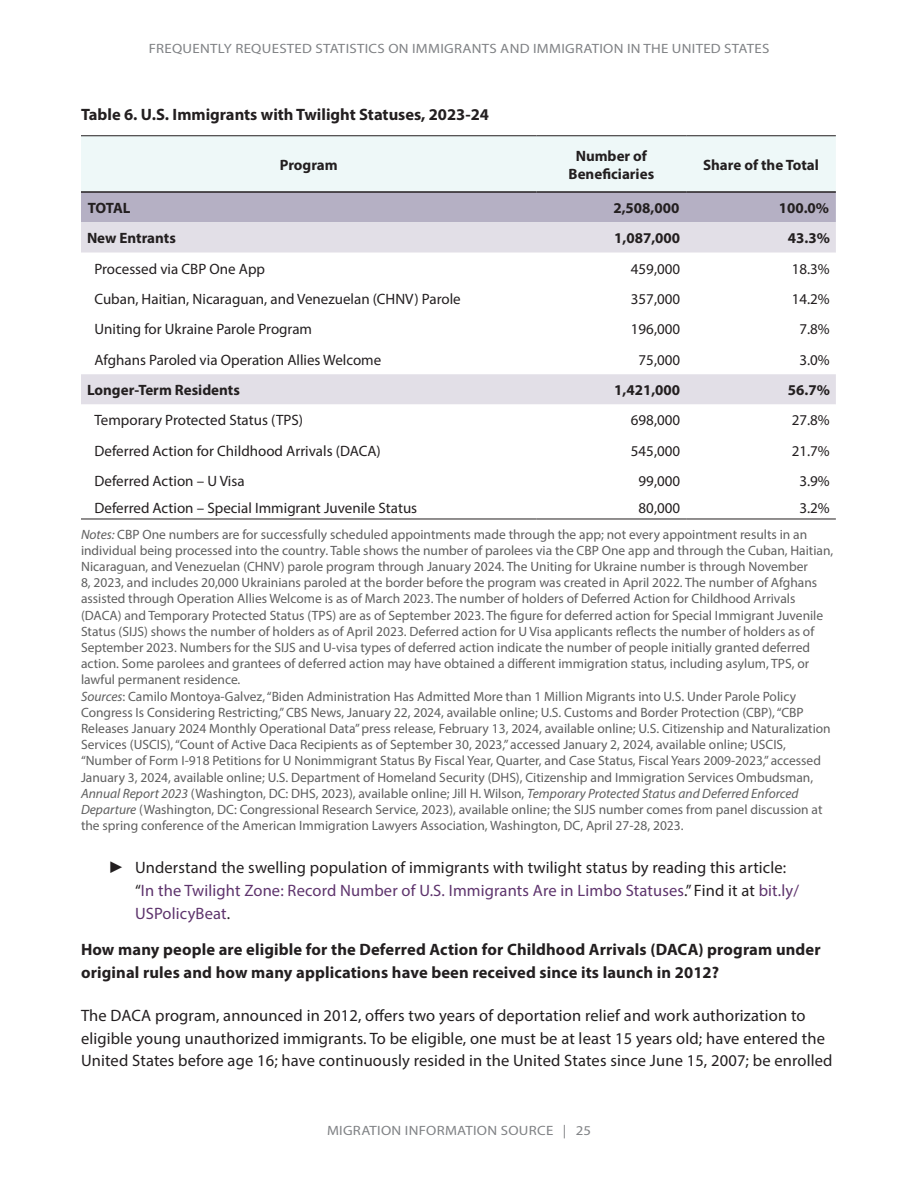
<style>
.page{position:relative;width:918px;height:1188px;background:#fff}
.page>*{position:absolute;margin:0;border:0;box-sizing:border-box;transform-origin:0 0}
.Body_1_15{font:16.5px/22.8px "Myriad Pro";letter-spacing:.01em;color:#231f20}
.bold_heading{font:700 16.5px/22.8px "Myriad Pro";letter-spacing:.01em;color:#231f20}
.Figure_Number___Title{font:700 16.5px "Myriad Pro";color:#231f20}
.table_body_left_aligned{font:15px "Myriad Pro";color:#231f20}
.table_body_right_aligned{font:15px "Myriad Pro";color:#231f20}
.table_column_heading_centered{font:700 15px/18px "Myriad Pro";color:#231f20;text-align:center}
.table_column_heading_right_aligned{font:700 15px "Myriad Pro";color:#231f20}
.table_column_heading_left_aligned{font:700 15px "Myriad Pro";color:#231f20}
.Figure_Notes_Sources{font:13.5px/16.2px "Myriad Pro";color:#5f5f5f}
.t1{font:13.5px "Myriad Pro";letter-spacing:.02em;color:#808285;scale:1.1 1}
.s1{font-style:italic}
.s2{font-family:"Times New Roman"}
.s3{color:#5e346d}
</style>
<div class="page">
<svg style="left:81px;top:136px;width:755px;height:86px;background:#d9dee5"></svg>
<div style="left:81px;top:222px;width:755px;height:31px;background:#e2dfe7"></div>
<svg style="left:81px;top:374px;width:755px;height:145px"></svg>
<hr style="left:81px;top:135px;width:456px;height:1px;background:#231f20">
<hr style="left:537px;top:135px;width:149px;height:1px;background:#231f20">
<hr style="left:686px;top:135px;width:150px;height:1px;background:#231f20">
<hr style="left:81px;top:191px;width:456px;height:2px;background:#231f20">
<hr style="left:537px;top:191px;width:149px;height:2px;background:#231f20">
<hr style="left:686px;top:191px;width:150px;height:2px;background:#231f20">
<hr style="left:81px;top:519px;width:456px;height:1px;background:#231f20">
<hr style="left:537px;top:519px;width:149px;height:1px;background:#231f20">
<hr style="left:686px;top:519px;width:150px;height:1px;background:#231f20">
<p class="t1" style="left:149px;top:40px;width:566px">FREQUENTLY REQUESTED STATISTICS ON IMMIGRANTS AND IMMIGRATION IN THE UNITED STATES</p>
<p class="Figure_Number___Title" style="left:81px;top:104px;width:410px">Table 6. U.S. Immigrants with Twilight Statuses, 2023-24</p>
<p class="table_column_heading_centered" style="left:280px;top:155px;width:59px">Program</p>
<p class="table_column_heading_centered" style="left:569px;top:146px;width:87px">Number of<br>Beneficiaries</p>
<p class="table_column_heading_centered" style="left:703px;top:155px;width:117px">Share of the Total</p>
<p class="table_column_heading_left_aligned" style="left:88px;top:198px;width:44px">TOTAL</p>
<p class="table_column_heading_right_aligned" style="left:613px;top:198px;width:68px">2,508,000</p>
<p class="table_column_heading_right_aligned" style="left:779px;top:198px;width:52px">100.0%</p>
<p class="table_column_heading_left_aligned" style="left:87px;top:228px;width:90px">New Entrants</p>
<p class="table_column_heading_right_aligned" style="left:614px;top:228px;width:68px">1,087,000</p>
<p class="table_column_heading_right_aligned" style="left:788px;top:228px;width:44px">43.3%</p>
<p class="table_body_left_aligned" style="left:94px;top:259px;width:172px">Processed via CBP One App</p>
<p class="table_body_right_aligned" style="left:631px;top:259px;width:51px">459,000</p>
<p class="table_body_right_aligned" style="left:792px;top:259px;width:40px">18.3%</p>
<p class="table_body_left_aligned" style="left:94px;top:290px;width:368px">Cuban, Haitian, Nicaraguan, and Venezuelan (CHNV) Parole</p>
<p class="table_body_right_aligned" style="left:631px;top:290px;width:51px">357,000</p>
<p class="table_body_right_aligned" style="left:792px;top:290px;width:40px">14.2%</p>
<p class="table_body_left_aligned" style="left:94px;top:320px;width:219px">Uniting for Ukraine Parole Program</p>
<p class="table_body_right_aligned" style="left:631px;top:320px;width:51px">196,000</p>
<p class="table_body_right_aligned" style="left:799px;top:320px;width:32px">7.8%</p>
<p class="table_body_left_aligned" style="left:94px;top:350px;width:288px">Afghans Paroled via Operation Allies Welcome</p>
<p class="table_body_right_aligned" style="left:639px;top:350px;width:43px">75,000</p>
<p class="table_body_right_aligned" style="left:799px;top:350px;width:32px">3.0%</p>
<p class="table_column_heading_left_aligned" style="left:87px;top:380px;width:154px">Longer-Term Residents</p>
<p class="table_column_heading_right_aligned" style="left:614px;top:380px;width:68px">1,421,000</p>
<p class="table_column_heading_right_aligned" style="left:788px;top:380px;width:44px">56.7%</p>
<p class="table_body_left_aligned" style="left:94px;top:411px;width:210px">Temporary Protected Status (TPS)</p>
<p class="table_body_right_aligned" style="left:631px;top:411px;width:51px">698,000</p>
<p class="table_body_right_aligned" style="left:792px;top:411px;width:40px">27.8%</p>
<p class="table_body_left_aligned" style="left:94px;top:441px;width:288px">Deferred Action for Childhood Arrivals (DACA)</p>
<p class="table_body_right_aligned" style="left:631px;top:441px;width:51px">545,000</p>
<p class="table_body_right_aligned" style="left:792px;top:441px;width:40px">21.7%</p>
<p class="table_body_left_aligned" style="left:94px;top:472px;width:152px">Deferred Action – U Visa</p>
<p class="table_body_right_aligned" style="left:639px;top:472px;width:43px">99,000</p>
<p class="table_body_right_aligned" style="left:799px;top:472px;width:32px">3.9%</p>
<p class="table_body_left_aligned" style="left:94px;top:499px;width:324px">Deferred Action – Special Immigrant Juvenile Status</p>
<p class="table_body_right_aligned" style="left:639px;top:499px;width:43px">80,000</p>
<p class="table_body_right_aligned" style="left:799px;top:499px;width:32px">3.2%</p>
<p class="Figure_Notes_Sources" style="left:81px;top:526px;width:754px"><span class="s1">Notes:</span> CBP One numbers are for successfully scheduled appointments made through the app; not every appointment results in an individual being processed into the country. Table shows the number of parolees via the CBP One app and through the Cuban, Haitian, Nicaraguan, and Venezuelan (CHNV) parole program through January 2024. The Uniting for Ukraine number is through November<br>8, 2023, and includes 20,000 Ukrainians paroled at the border before the program was created in April 2022. The number of Afghans assisted through Operation Allies Welcome is as of March 2023. The number of holders of Deferred Action for Childhood Arrivals (DACA) and Temporary Protected Status (TPS) are as of September 2023. The figure for deferred action for Special Immigrant Juvenile Status (SIJS) shows the number of holders as of April 2023. Deferred action for U Visa applicants reflects the number of holders as of September 2023. Numbers for the SIJS and U-visa types of deferred action indicate the number of people initially granted deferred action. Some parolees and grantees of deferred action may have obtained a different immigration status, including asylum, TPS, or lawful permanent residence.<br><span class="s1">Sources</span>: Camilo Montoya-Galvez, “Biden Administration Has Admitted More than 1 Million Migrants into U.S. Under Parole Policy Congress Is Considering Restricting,” CBS News, January 22, 2024, available online; U.S. Customs and Border Protection (CBP), “CBP Releases January 2024 Monthly Operational Data” press release, February 13, 2024, available online; U.S. Citizenship and Naturalization Services (USCIS), “Count of Active Daca Recipients as of September 30, 2023,” accessed January 2, 2024, available online; USCIS, “Number of Form I-918 Petitions for U Nonimmigrant Status By Fiscal Year, Quarter, and Case Status, Fiscal Years 2009-2023,” accessed January 3, 2024, available online; U.S. Department of Homeland Security (DHS), Citizenship and Immigration Services Ombudsman, <span class="s1">Annual Report 2023</span> (Washington, DC: DHS, 2023), available online; Jill H. Wilson, <span class="s1">Temporary Protected Status and Deferred Enforced Departure</span> (Washington, DC: Congressional Research Service, 2023), available online; the SIJS number comes from panel discussion at the spring conference of the American Immigration Lawyers Association, Washington, DC, April 27-28, 2023.</p>
<p class="Body_1_15" style="left:135px;top:856px;width:666px;text-indent:-27px"><span class="s2">►</span> Understand the swelling population of immigrants with twilight status by reading this article: “<span class="s3">In the Twilight Zone: Record Number of U.S. Immigrants Are in Limbo Statuses</span>.” Find it at <span class="s3">bit.ly/<br>USPolicyBeat</span>.</p>
<p class="bold_heading" style="left:81px;top:937px;width:741px">How many people are eligible for the Deferred Action for Childhood Arrivals (DACA) program under original rules and how many applications have been received since its launch in 2012?</p>
<p class="Body_1_15" style="left:81px;top:1004px;width:753px">The DACA program, announced in 2012, offers two years of deportation relief and work authorization to eligible young unauthorized immigrants. To be eligible, one must be at least 15 years old; have entered the<br>United States before age 16; have continuously resided in the United States since June 15, 2007; be enrolled</p>
<p class="t1" style="left:327px;top:1122px;width:242px">MIGRATION INFORMATION SOURCE | 25</p>
</div>
